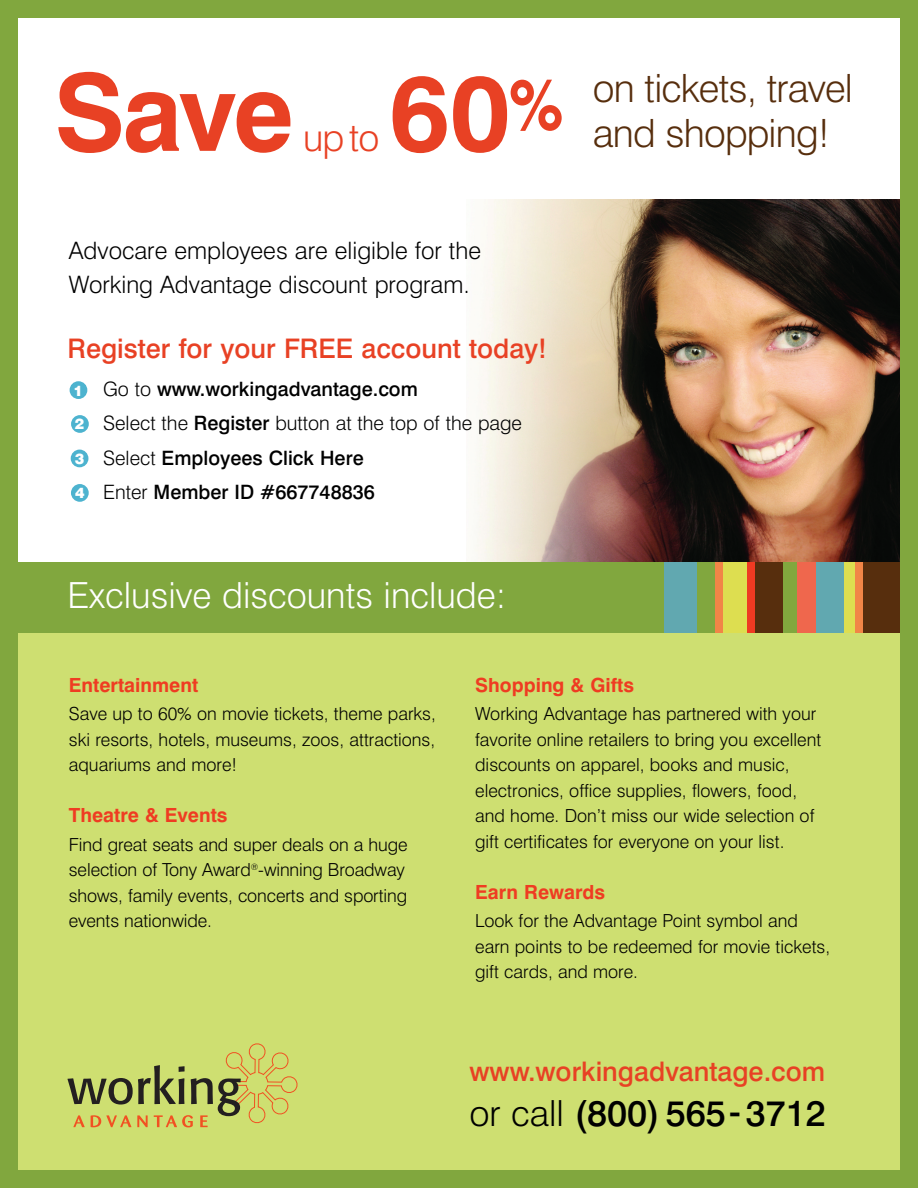
<style>
.page{position:relative;width:918px;height:1188px;background:#fff}
.page>*{position:absolute;margin:0;border:0;box-sizing:border-box;transform-origin:0 0}
.t1{font:700 106.95px "Swiss 721 BT";color:#e84124}
.t2{font:300 39px/45px "Swiss 721 BT";letter-spacing:-.02em;color:#572e0d}
.t3{font:300 37.5px "Swiss 721 BT";color:#e84124}
.t4{font:300 36px "Swiss 721 BT";color:#fff}
.t5{font:500 36px "Swiss 721 BT";color:#000}
.t6{font:500 27px "Swiss 721 BT";color:#e84124}
.t7{font:300 24px/34.5px "Swiss 721 BT";color:#000}
.t8{font:500 19.8px "Swiss 721 BT";color:#000}
.t9{font:300 19.8px "Swiss 721 BT";color:#000}
.t10{font:700 19.5px "Swiss 721 BT";color:#ef3c22}
.t11{font:300 18px/25.5px "Swiss 721 BT";color:#000}
.t12{font:900 14.55px "Swiss 721 BT";color:#fff}
.s1{font-weight:700;font-size:106.95px;color:#e84124}
.s2{font-weight:700;font-size:71.25px;color:#e84124}
.s3{font-weight:300}
.s4{font-weight:500}
.s5{font-weight:900;font-size:14.55px;color:#fff}
</style>
<div class="page">
<div style="left:3px;top:589px;width:913px;height:591px;background:#cedf71"></div>
<img style="left:474px;top:199px;width:425px;height:363px">
<div style="left:0;top:0;width:918px;height:1188px;border:18px solid #81a73e"></div>
<div style="left:3px;top:562px;width:913px;height:71px;background:#81a73e"></div>
<div style="left:665px;top:562px;width:32px;height:71px;background:#61a8b0"></div>
<div style="left:715px;top:562px;width:8px;height:71px;background:#f18547"></div>
<div style="left:723px;top:562px;width:24px;height:71px;background:#ddde50"></div>
<div style="left:747px;top:562px;width:8px;height:71px;background:#ef3a22"></div>
<div style="left:755px;top:562px;width:28px;height:71px;background:#572e0d"></div>
<div style="left:797px;top:562px;width:19px;height:71px;background:#ef674d"></div>
<div style="left:816px;top:562px;width:28px;height:71px;background:#61a8b0"></div>
<div style="left:844px;top:562px;width:11px;height:71px;background:#ddde50"></div>
<div style="left:855px;top:562px;width:9px;height:71px;background:#f18547"></div>
<div style="left:864px;top:562px;width:36px;height:71px;background:#572e0d"></div>
<svg style="left:68px;top:1043px;width:230px;height:84px"></svg>
<div style="left:71px;top:484px;width:18px;height:18px;background:#4db3cf;border-radius:50%"></div>
<div style="left:71px;top:450px;width:17px;height:17px;background:#4db3cf;border-radius:50%"></div>
<div style="left:71px;top:415px;width:18px;height:18px;background:#4db3cf;border-radius:50%"></div>
<div style="left:70px;top:381px;width:17px;height:18px;background:#4db3cf;border-radius:50%"></div>
<h1 class="t1" style="left:54px;top:67px;width:241px">Save</h1>
<h3 class="t3" style="left:303px;top:121px;width:78px">up to</h3>
<h2 class="t2" style="left:593px;top:68px;width:261px;text-indent:-204px"><span class="s1">60</span><span class="s2">%</span> on tickets, travel and shopping!</h2>
<h3 class="t7" style="left:69px;top:234px;width:414px">Advocare employees are eligible for the<br>Working Advantage discount program.</h3>
<h3 class="t6" style="left:68px;top:337px;width:481px">Register for your FREE account today!</h3>
<p class="t8" style="left:103px;top:380px;width:316px"><span class="s3">Go to</span> www.workingadvantage.com</p>
<p class="t9" style="left:103px;top:415px;width:420px">Select the <span class="s4">Register</span> button at the top of the page</p>
<p class="t8" style="left:103px;top:449px;width:262px"><span class="s3">Select</span> Employees Click Here</p>
<p class="t8" style="left:75px;top:484px;width:301px"><span class="s5">4</span> <span class="s3">Enter</span> Member ID #667748836</p>
<p class="t12" style="left:73px;top:381px;width:11px">1</p>
<p class="t12" style="left:75px;top:415px;width:11px">2</p>
<p class="t12" style="left:75px;top:450px;width:11px">3</p>
<h3 class="t4" style="left:68px;top:580px;width:440px">Exclusive discounts include:</h3>
<p class="t10" style="left:69px;top:676px;width:131px">Entertainment</p>
<p class="t11" style="left:69px;top:702px;width:369px;text-align:justify">Save up to 60% on movie tickets, theme parks, ski resorts, hotels, museums, zoos, attractions, aquariums and more!</p>
<p class="t10" style="left:69px;top:807px;width:160px">Theatre &amp; Events</p>
<p class="t11" style="left:69px;top:832px;width:340px">Find great seats and super deals on a huge selection of Tony Award<sup>®</sup>-winning Broadway shows, family events, concerts and sporting events nationwide.</p>
<p class="t10" style="left:475px;top:676px;width:160px">Shopping &amp; Gifts</p>
<p class="t11" style="left:475px;top:702px;width:348px">Working Advantage has partnered with your favorite online retailers to bring you excellent discounts on apparel, books and music, electronics, office supplies, flowers, food, and home. Don’t miss our wide selection of gift certificates for everyone on your list.</p>
<p class="t10" style="left:475px;top:883px;width:131px">Earn Rewards</p>
<p class="t11" style="left:475px;top:909px;width:356px">Look for the Advantage Point symbol and earn points to be redeemed for movie tickets, gift cards, and more.</p>
<h3 class="t6" style="left:470px;top:1060px;width:357px">www.workingadvantage.com</h3>
<h3 class="t5" style="left:470px;top:1098px;width:358px"><span class="s3">or call</span> (800) 565-3712</h3>
</div>
